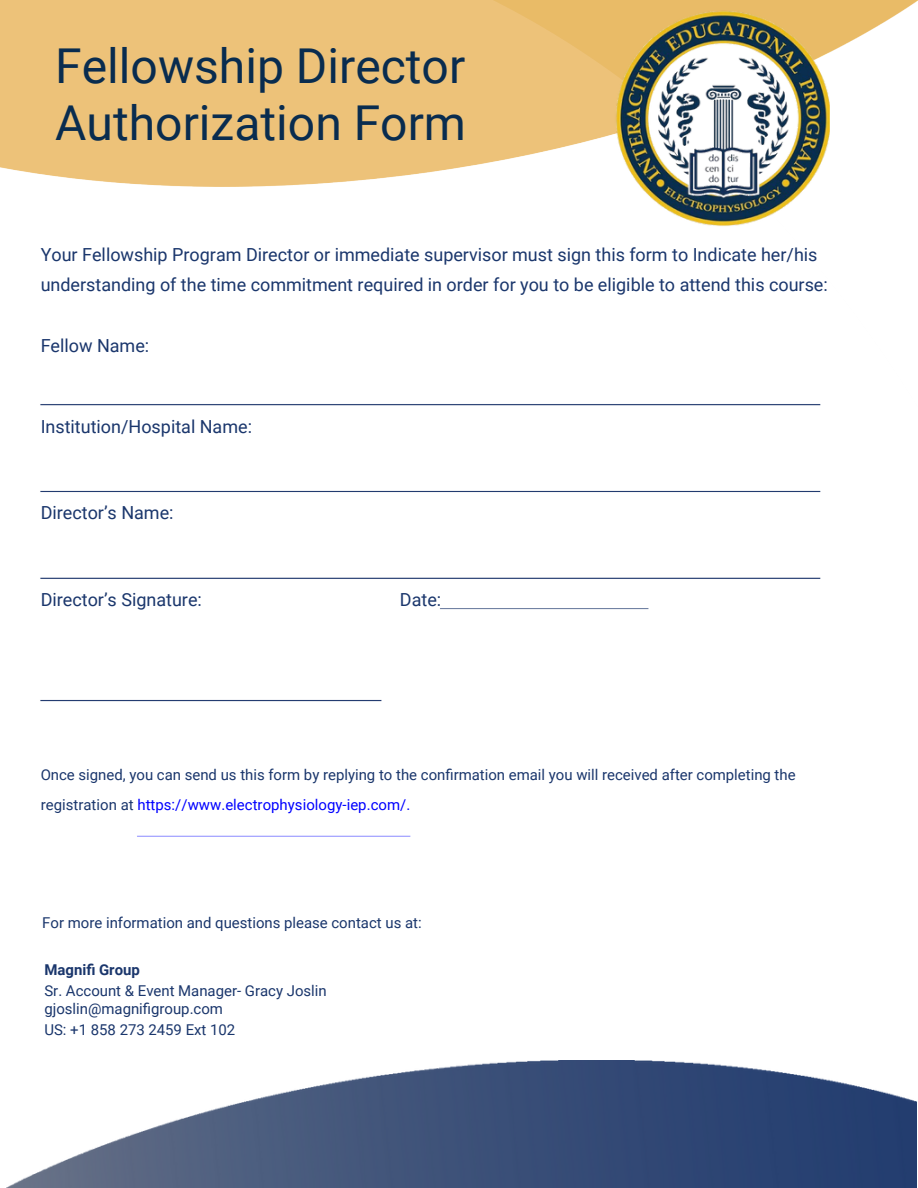
<style>
.page{position:relative;width:918px;height:1188px;background:#fff}
.page>*{position:absolute;margin:0;border:0;box-sizing:border-box;transform-origin:0 0}
.t1{font:48px/57.3px "Roboto";color:#092c4f}
.t2{font:18px/30.3px "Roboto";color:#1a366c}
.t3{font:15px/21.3px "Roboto";color:#1a366c}
.t4{font:15px "Roboto";color:#00f}
.t5{font:700 15px "Roboto";color:#1a366c}
.s1{color:#1a366c}
</style>
<div class="page">
<img style="left:0;top:0;width:918px;height:1188px">
<img style="left:7px;top:1061px;width:910px;height:127px">
<img style="left:613px;top:11px;width:216px;height:216px">
<h2 class="t1" style="left:55px;top:38px;width:412px">Fellowship Director<br>Authorization Form</h2>
<p class="t2" style="left:41px;top:239px;width:789px">Your Fellowship Program Director or immediate supervisor must sign this form to Indicate her/his understanding of the time commitment required in order for you to be eligible to attend this course:</p>
<h2 class="t2" style="left:41px;top:331px;width:110px">Fellow Name:</h2>
<h2 class="t2" style="left:41px;top:411px;width:213px">Institution/Hospital Name:</h2>
<h2 class="t2" style="left:41px;top:498px;width:134px">Director’s Name:</h2>
<h2 class="t2" style="left:41px;top:585px;width:163px">Director’s Signature:</h2>
<h2 class="t2" style="left:400px;top:585px;width:43px">Date:</h2>
<p class="t3" style="left:41px;top:764px;width:756px">Once signed, you can send us this form by replying to the confirmation email you will received after completing the</p>
<p class="t4" style="left:41px;top:796px;width:371px"><span class="s1">registration at</span> https://www.electrophysiology-iep.com/.</p>
<p class="t3" style="left:42px;top:912px;width:381px">For more information and questions please contact us at:</p>
<p class="t5" style="left:44px;top:961px;width:97px">Magnifi Group</p>
<p class="t3" style="left:44px;top:980px;width:284px">Sr. Account &amp; Event Manager- Gracy Joslin</p>
<p class="t3" style="left:44px;top:998px;width:192px">gjoslin@magnifigroup.com<br>US: +1 858 273 2459 Ext 102</p>
</div>
